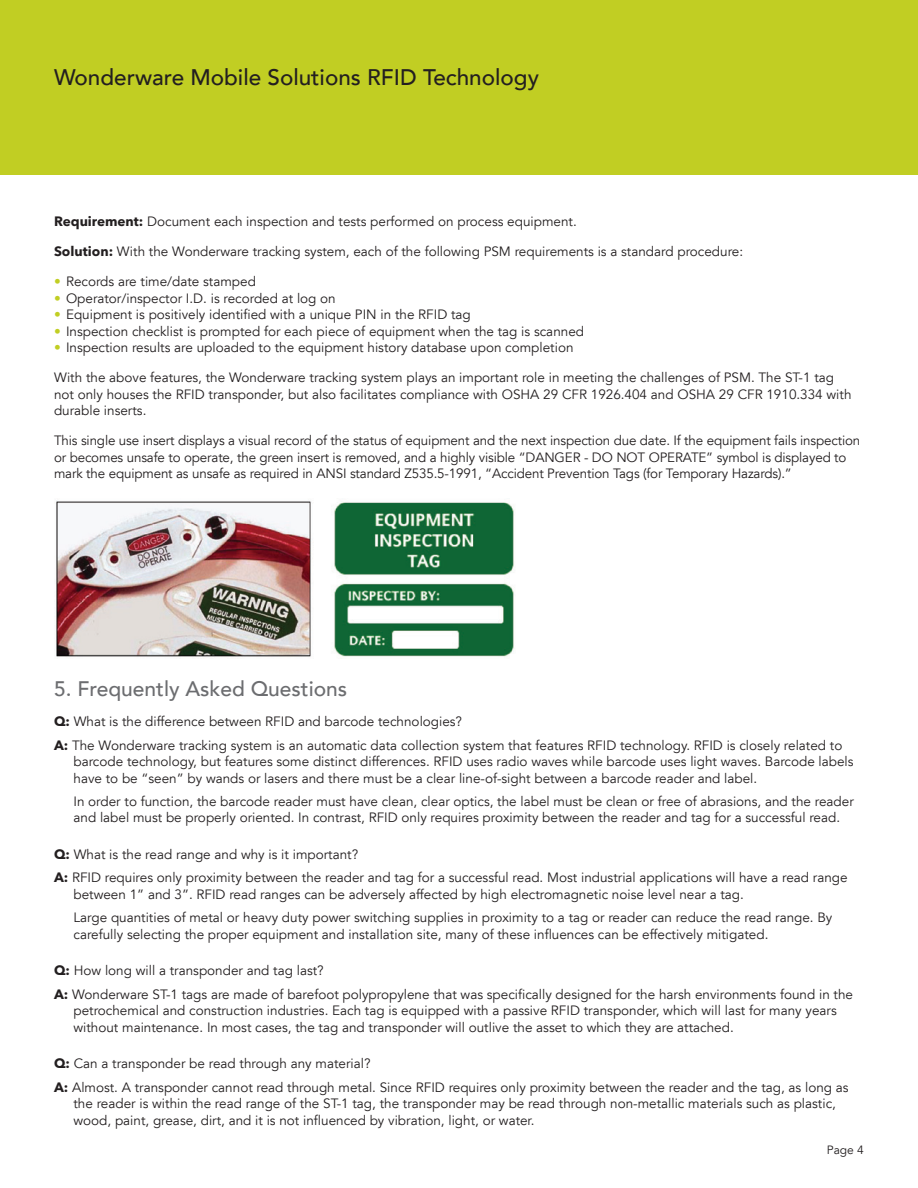
<style>
.page{position:relative;width:918px;height:1188px;background:#fff}
.page>*{position:absolute;margin:0;border:0;box-sizing:border-box;transform-origin:0 0}
.Headline{font:500 22.5px "Avenir LT";color:#231f20}
.t1{font:500 21px "Avenir LT";color:#6c6d70}
.Body_Copy{font:13.5px/16.5px "Avenir LT";color:#231f20}
.t2{font:12px "Avenir LT";color:#231f20}
.s1{font-family:"Avenir Next LT Pro";font-weight:700}
.s2{color:#c1ce23}
</style>
<div class="page">
<div style="left:0;top:0;width:918px;height:176px;background:#c1ce23"></div>
<img style="left:56px;top:500px;width:458px;height:157px">
<p class="Headline" style="left:54px;top:64px;width:486px">Wonderware Mobile Solutions RFID Technology</p>
<p class="Body_Copy" style="left:54px;top:214px;width:524px"><span class="s1">Requirement:</span> Document each inspection and tests performed on process equipment.</p>
<p class="Body_Copy" style="left:54px;top:244px;width:691px"><span class="s1">Solution:</span> With the Wonderware tracking system, each of the following PSM requirements is a standard procedure:</p>
<p class="Body_Copy" style="left:54px;top:274px;width:203px"><span class="s2">•</span> Records are time/date stamped</p>
<p class="Body_Copy" style="left:54px;top:290px;width:283px"><span class="s2">•</span> Operator/inspector I.D. is recorded at log on</p>
<p class="Body_Copy" style="left:54px;top:307px;width:418px"><span class="s2">•</span> Equipment is positively identified with a unique PIN in the RFID tag</p>
<p class="Body_Copy" style="left:54px;top:323px;width:532px"><span class="s2">•</span> Inspection checklist is prompted for each piece of equipment when the tag is scanned</p>
<p class="Body_Copy" style="left:54px;top:340px;width:521px"><span class="s2">•</span> Inspection results are uploaded to the equipment history database upon completion</p>
<p class="Body_Copy" style="left:54px;top:370px;width:799px">With the above features, the Wonderware tracking system plays an important role in meeting the challenges of PSM. The ST-1 tag not only houses the RFID transponder, but also facilitates compliance with OSHA 29 CFR 1926.404 and OSHA 29 CFR 1910.334 with durable inserts.</p>
<p class="Body_Copy" style="left:54px;top:433px;width:808px">This single use insert displays a visual record of the status of equipment and the next inspection due date. If the equipment fails inspection or becomes unsafe to operate, the green insert is removed, and a highly visible “DANGER - DO NOT OPERATE” symbol is displayed to mark the equipment as unsafe as required in ANSI standard Z535.5-1991, “Accident Prevention Tags (for Temporary Hazards).”</p>
<p class="t1" style="left:54px;top:677px;width:295px">5. Frequently Asked Questions</p>
<p class="Body_Copy" style="left:54px;top:714px;width:410px"><span class="s1">Q:</span> What is the difference between RFID and barcode technologies?</p>
<p class="Body_Copy" style="left:74px;top:737px;width:782px;text-indent:-20px"><span class="s1">A:</span> The Wonderware tracking system is an automatic data collection system that features RFID technology. RFID is closely related to barcode technology, but features some distinct differences. RFID uses radio waves while barcode uses light waves. Barcode labels have to be “seen” by wands or lasers and there must be a clear line-of-sight between a barcode reader and label.</p>
<p class="Body_Copy" style="left:74px;top:793px;width:782px">In order to function, the barcode reader must have clean, clear optics, the label must be clean or free of abrasions, and the reader and label must be properly oriented. In contrast, RFID only requires proximity between the reader and tag for a successful read.</p>
<p class="Body_Copy" style="left:54px;top:847px;width:306px"><span class="s1">Q:</span> What is the read range and why is it important?</p>
<p class="Body_Copy" style="left:74px;top:870px;width:776px;text-indent:-20px"><span class="s1">A:</span> RFID requires only proximity between the reader and tag for a successful read. Most industrial applications will have a read range between 1” and 3”. RFID read ranges can be adversely affected by high electromagnetic noise level near a tag.</p>
<p class="Body_Copy" style="left:74px;top:910px;width:760px">Large quantities of metal or heavy duty power switching supplies in proximity to a tag or reader can reduce the read range. By carefully selecting the proper equipment and installation site, many of these influences can be effectively mitigated.</p>
<p class="Body_Copy" style="left:54px;top:963px;width:271px"><span class="s1">Q:</span> How long will a transponder and tag last?</p>
<p class="Body_Copy" style="left:74px;top:986px;width:781px;text-indent:-20px"><span class="s1">A:</span> Wonderware ST-1 tags are made of barefoot polypropylene that was specifically designed for the harsh environments found in the petrochemical and construction industries. Each tag is equipped with a passive RFID transponder, which will last for many years without maintenance. In most cases, the tag and transponder will outlive the asset to which they are attached.</p>
<p class="Body_Copy" style="left:54px;top:1056px;width:318px"><span class="s1">Q:</span> Can a transponder be read through any material?</p>
<p class="Body_Copy" style="left:74px;top:1079px;width:777px;text-indent:-20px"><span class="s1">A:</span> Almost. A transponder cannot read through metal. Since RFID requires only proximity between the reader and the tag, as long as the reader is within the read range of the ST-1 tag, the transponder may be read through non-metallic materials such as plastic, wood, paint, grease, dirt, and it is not influenced by vibration, light, or water.</p>
<p class="t2" style="left:827px;top:1143px;width:39px">Page 4</p>
</div>
